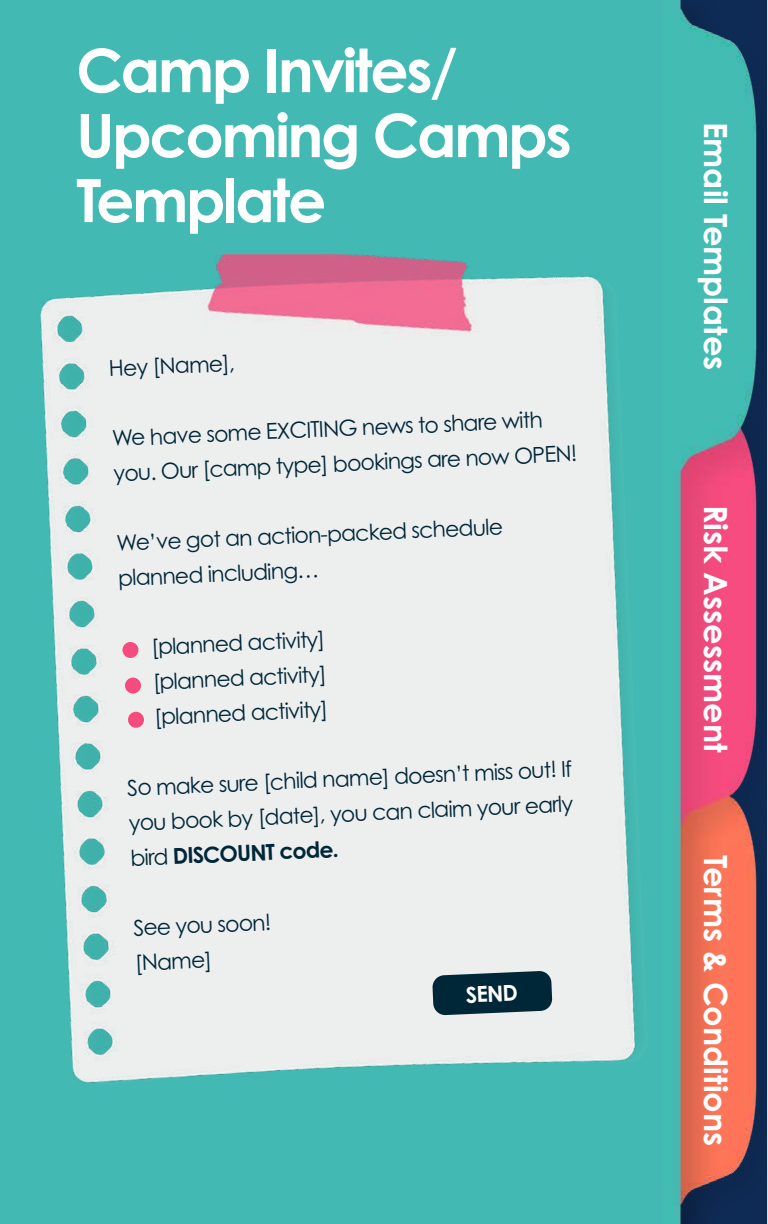
<style>
.page{position:relative;width:768px;height:1224px;background:#fff}
.page>*{position:absolute;margin:0;border:0;box-sizing:border-box;transform-origin:0 0}
.t1{font:700 60px/65px "Century Gothic Pro";letter-spacing:-.04em;color:#fff}
.t2{font:700 32px "Century Gothic Pro";color:#fff}
.t3{font:22px/35px "Century Gothic Pro";color:#002738}
.t4{font:700 22px "Century Gothic Pro";color:#fff}
.s1{font-weight:700}
</style>
<div class="page">
<svg style="left:663px;top:0;width:105px;height:1224px"></svg>
<div style="left:0;top:0;width:663px;height:1224px;background:#42bab3"></div>
<img style="left:40px;top:254px;width:728px;height:897px">
<svg style="left:432px;top:971px;width:120px;height:44px"></svg>
<div style="left:122px;top:642px;width:16px;height:16px;background:#f54b7e;border-radius:50%"></div>
<div style="left:125px;top:678px;width:16px;height:16px;background:#f54b7e;border-radius:50%"></div>
<div style="left:128px;top:712px;width:16px;height:16px;background:#f54b7e;border-radius:50%"></div>
<h1 class="t1" style="left:76px;top:37px;width:497px">Camp Invites/<br>Upcoming Camps<br>Template</h1>
<p class="t3" style="left:108px;top:350px;width:128px;rotate:-2deg">Hey [Name],</p>
<p class="t3" style="left:111px;top:419px;width:466px;rotate:-2deg">We have some EXCITING news to share with you. Our [camp type] bookings are now OPEN!</p>
<p class="t3" style="left:116px;top:523px;width:388px;line-height:35.9px;rotate:-2deg">We’ve got an action-packed schedule planned including…</p>
<p class="t3" style="left:151px;top:628px;width:176px;text-align:justify;rotate:-2deg">[planned activity] [planned activity] [planned activity]</p>
<p class="t3" style="left:127px;top:768px;width:447px;line-height:35.5px;text-align:justify;rotate:-2deg">So make sure [child name] doesn’t miss out! If you book by [date], you can claim your early bird <span class="s1">DISCOUNT code.</span></p>
<p class="t3" style="left:133px;top:909px;width:140px;line-height:35.3px;rotate:-2deg">See you soon! [Name]</p>
<p class="t4" style="left:465px;top:981px;width:53px;rotate:-2deg">SEND</p>
<h2 class="t2" style="left:736px;top:122px;width:250px;rotate:90deg">Email Templates</h2>
<h2 class="t2" style="left:736px;top:505px;width:249px;rotate:90deg">Risk Assessment</h2>
<h2 class="t2" style="left:736px;top:855px;width:293px;rotate:90deg">Terms &amp; Conditions</h2>
</div>
